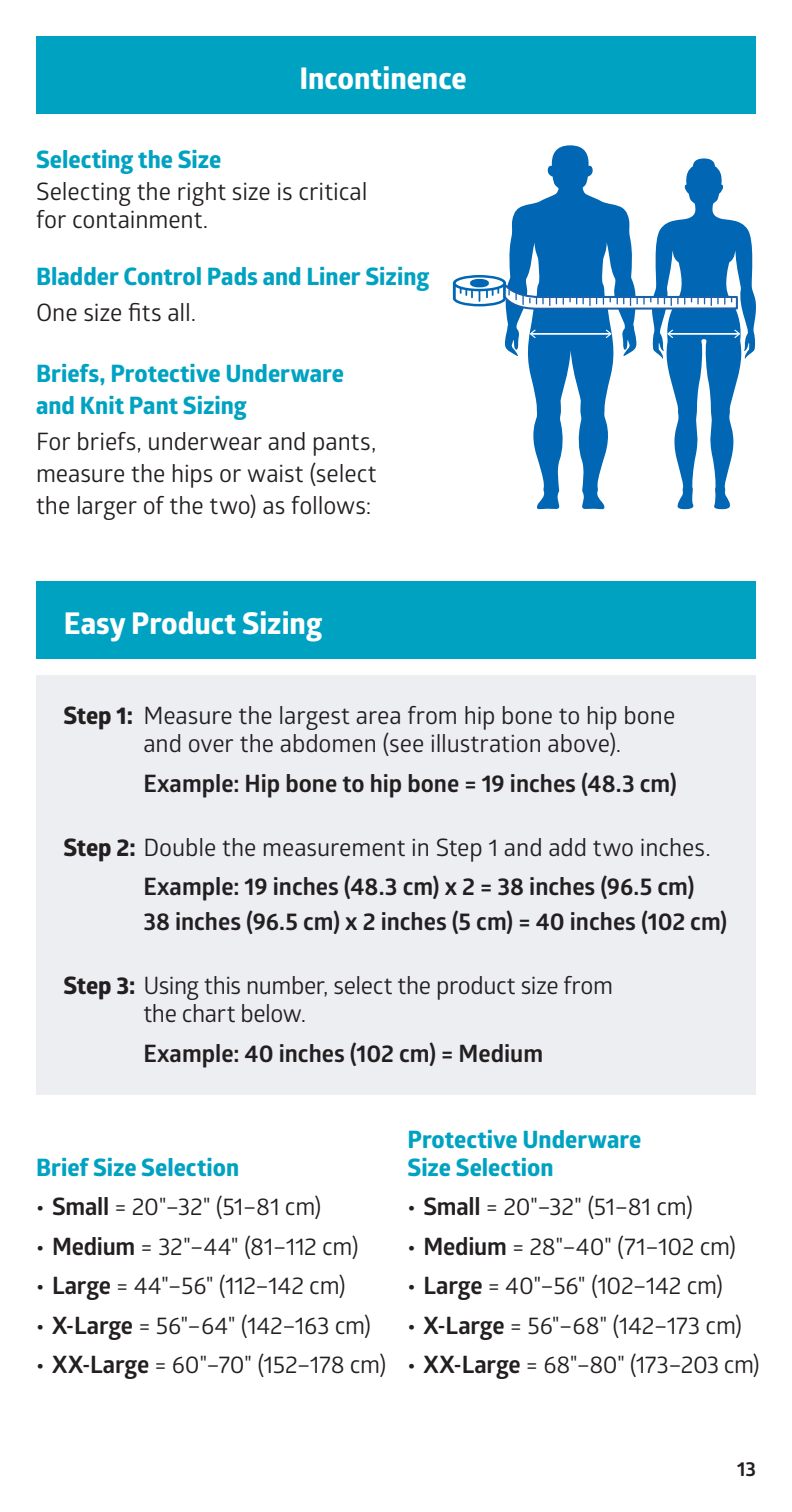
<style>
.page{position:relative;width:792px;height:1512px;background:#fff}
.page>*{position:absolute;margin:0;border:0;box-sizing:border-box;transform-origin:0 0}
.t1{font:800 30px "Glober";color:#fff}
.t2{font:24px/28px "Glober";letter-spacing:-.005em;color:#231f20}
.t3{font:800 24px/32px "Glober";color:#00a2c2}
.t4{font:700 24px "Glober";color:#231f20}
.t5{font:24px "Glober";letter-spacing:-.025em;color:#231f20}
.t6{font:700 20px "Glober";color:#231f20}
.s1{font-weight:800}
.s2{font-weight:700}
</style>
<div class="page">
<div style="left:36px;top:36px;width:720px;height:78px;background:#00a2c2"></div>
<div style="left:36px;top:675px;width:720px;height:420px;background:#edeef2"></div>
<div style="left:36px;top:582px;width:720px;height:77px;background:#00a2c2"></div>
<svg style="left:552px;top:145px;width:36px;height:13px"></svg>
<svg style="left:453px;top:158px;width:303px;height:351px"></svg>
<div style="left:470px;top:279px;width:19px;height:8px;border:4px solid #0166b3;border-radius:50%"></div>
<p class="t1" style="left:299px;top:57px;width:169px">Incontinence</p>
<p class="t3" style="left:36px;top:143px;width:187px">Selecting the Size</p>
<p class="t2" style="left:36px;top:177px;width:333px">Selecting the right size is critical for containment.</p>
<p class="t3" style="left:36px;top:260px;width:395px">Bladder Control Pads and Liner Sizing</p>
<p class="t2" style="left:36px;top:298px;width:162px">One size fits all.</p>
<p class="t3" style="left:36px;top:357px;width:309px">Briefs, Protective Underware and Knit Pant Sizing</p>
<p class="t2" style="left:36px;top:425px;width:342px;line-height:32px;text-align:justify">For briefs, underwear and pants, measure the hips or waist (select the larger of the two) as follows:</p>
<p class="t1" style="left:64px;top:602px;width:260px">Easy Product Sizing</p>
<p class="t2" style="left:143px;top:701px;width:533px;text-indent:-80px"><span class="s1">Step 1:</span> Measure the largest area from hip bone to hip bone and over the abdomen (see illustration above).</p>
<p class="t4" style="left:143px;top:766px;width:535px">Example: Hip bone to hip bone = 19 inches (48.3 cm)</p>
<p class="t2" style="left:143px;top:826px;width:569px;line-height:39.6px;text-indent:-80px"><span class="s1">Step 2:</span> Double the measurement in Step 1 and add two inches.<br><span class="s2">Example: 19 inches (48.3 cm) x 2 = 38 inches (96.5 cm)</span></p>
<p class="t4" style="left:143px;top:905px;width:585px">38 inches (96.5 cm) x 2 inches (5 cm) = 40 inches (102 cm)</p>
<p class="t2" style="left:143px;top:971px;width:471px;text-indent:-80px"><span class="s1">Step 3:</span> Using this number, select the product size from the chart below.</p>
<p class="t4" style="left:143px;top:1036px;width:401px">Example: 40 inches (102 cm) = Medium</p>
<p class="t3" style="left:36px;top:1151px;width:205px">Brief Size Selection</p>
<p class="t2" style="left:36px;top:1192px;width:287px"><span class="s2">• Small</span> = 20"–32" (51–81 cm)</p>
<p class="t2" style="left:36px;top:1231px;width:324px"><span class="s2">• Medium</span> = 32"–44" (81–112 cm)</p>
<p class="t2" style="left:36px;top:1271px;width:311px"><span class="s2">• Large</span> = 44"–56" (112–142 cm)</p>
<p class="t2" style="left:36px;top:1310px;width:337px"><span class="s2">• X-Large</span> = 56"–64" (142–163 cm)</p>
<p class="t2" style="left:36px;top:1350px;width:352px"><span class="s2">• XX-Large</span> = 60"–70" (152–178 cm)</p>
<p class="t3" style="left:408px;top:1125px;width:235px;line-height:28px">Protective Underware<br>Size Selection</p>
<p class="t2" style="left:408px;top:1192px;width:287px"><span class="s2">• Small</span> = 20"–32" (51–81 cm)</p>
<p class="t2" style="left:408px;top:1231px;width:330px"><span class="s2">• Medium</span> = 28"–40" (71–102 cm)</p>
<p class="t2" style="left:408px;top:1271px;width:317px"><span class="s2">• Large</span> = 40"–56" (102–142 cm)</p>
<p class="t2" style="left:408px;top:1310px;width:336px"><span class="s2">• X-Large</span> = 56"–68" (142–173 cm)</p>
<p class="t5" style="left:408px;top:1348px;width:354px"><span class="s2">• XX-Large</span> = 68"–80" (173–203 cm)</p>
<p class="t6" style="left:737px;top:1455px;width:20px">13</p>
</div>
